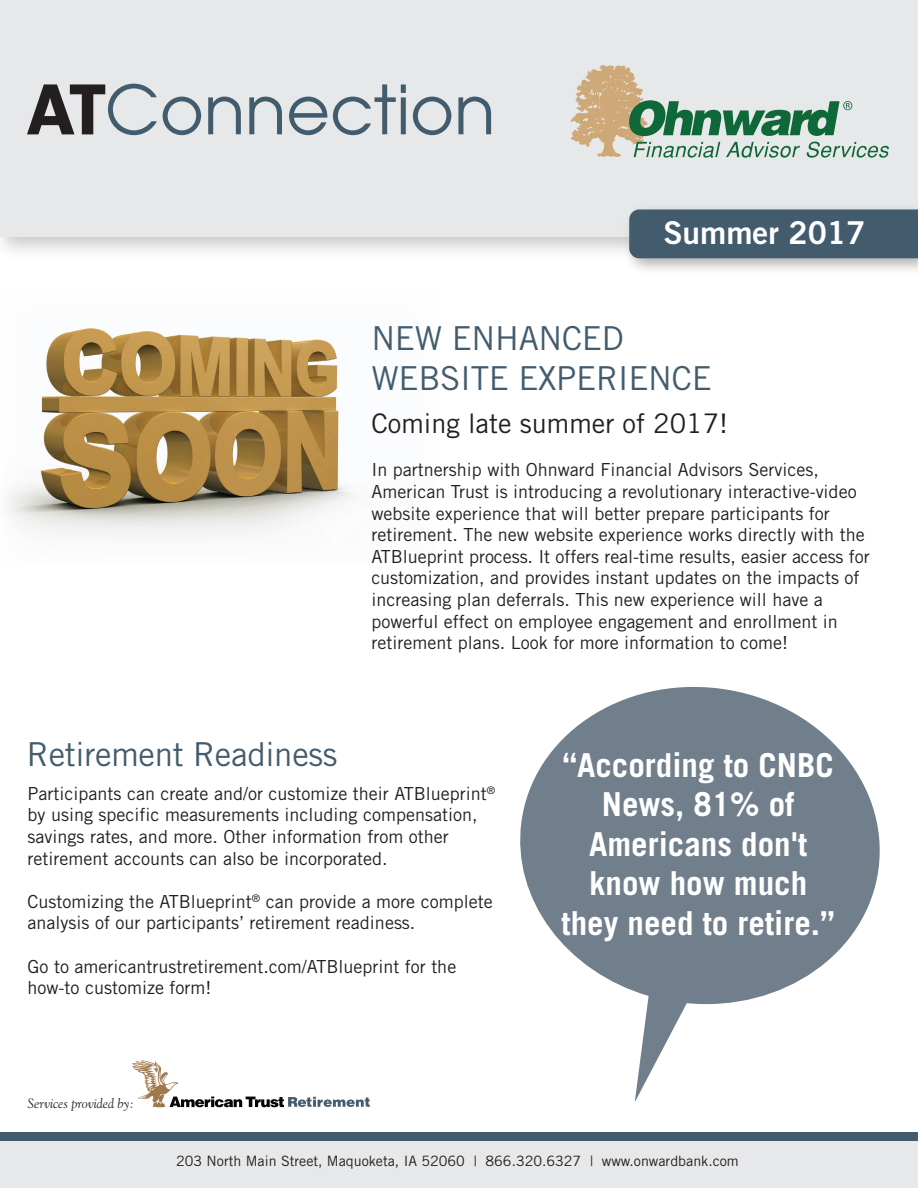
<style>
.page{position:relative;width:918px;height:1188px;background:#fff}
.page>*{position:absolute;margin:0;border:0;box-sizing:border-box;transform-origin:0 0}
.t1{font:67.5px "Avant Garde";color:#435c6d}
.t2{font:700 33px/39.6px "Trade Gothic";color:#fff;text-align:center}
.t3{font:33px/39.6px "Trade Gothic";letter-spacing:-.01em;color:#435c6d}
.t4{font:31.5px "Trade Gothic Bold Two";color:#fff}
.t5{font:27px "Trade Gothic";color:#231f20}
.t6{font:18px/21.6px "Trade Gothic";color:#231f20}
.t7{font:14.25px "Trade Gothic";color:#231f20}
.t8{font:italic 13.5px "Goudy";color:#231f20}
</style>
<div class="page">
<img style="left:6px;top:328px;width:347px;height:210px">
<div style="left:0;top:1132px;width:918px;height:48px;background:#435c6d"></div>
<div style="left:0;top:0;width:918px;height:237px;background:#e7e8e9"></div>
<div style="left:0;top:1142px;width:918px;height:46px;background:#e7e8e9"></div>
<div style="left:629px;top:210px;width:289px;height:48px;background:#435c6d"></div>
<svg style="left:27px;top:84px;width:78px;height:50px"></svg>
<svg style="left:520px;top:687px;width:360px;height:415px;fill:#717f8c"></svg>
<svg style="left:132px;top:1060px;width:238px;height:47px"></svg>
<svg style="left:570px;top:65px;width:319px;height:93px"></svg>
<h1 class="t1" style="left:105px;top:68px;width:392px">Connection</h1>
<h3 class="t4" style="left:663px;top:214px;width:204px">Summer 2017</h3>
<h2 class="t3" style="left:371px;top:318px;width:342px">NEW ENHANCED<br>WEBSITE EXPERIENCE</h2>
<h3 class="t5" style="left:371px;top:407px;width:358px">Coming late summer of 2017!</h3>
<p class="t6" style="left:371px;top:459px;width:500px">In partnership with Ohnward Financial Advisors Services, American Trust is introducing a revolutionary interactive-video website experience that will better prepare participants for retirement. The new website experience works directly with the ATBlueprint process. It offers real-time results, easier access for customization, and provides instant updates on the impacts of increasing plan deferrals. This new experience will have a powerful effect on employee engagement and enrollment in retirement plans. Look for more information to come!</p>
<h2 class="t3" style="left:27px;top:734px;width:312px">Retirement Readiness</h2>
<p class="t6" style="left:28px;top:782px;width:469px">Participants can create and/or customize their ATBlueprint<sup>® </sup>by using specific measurements including compensation, savings rates, and more. Other information from other retirement accounts can also be incorporated.</p>
<p class="t6" style="left:28px;top:890px;width:467px">Customizing the ATBlueprint<sup>®</sup> can provide a more complete analysis of our participants’ retirement readiness.</p>
<p class="t6" style="left:28px;top:955px;width:430px">Go to americantrustretirement.com/ATBlueprint for the how-to customize form!</p>
<p class="t8" style="left:28px;top:1095px;width:108px">Services provided by:</p>
<h2 class="t2" style="left:562px;top:745px;width:275px">“According to CNBC<br>News, 81% of<br>Americans don't know how much they need to retire.”</h2>
<p class="t7" style="left:176px;top:1152px;width:564px">203 North Main Street, Maquoketa, IA 52060 | 866.320.6327 | www.onwardbank.com</p>
</div>
